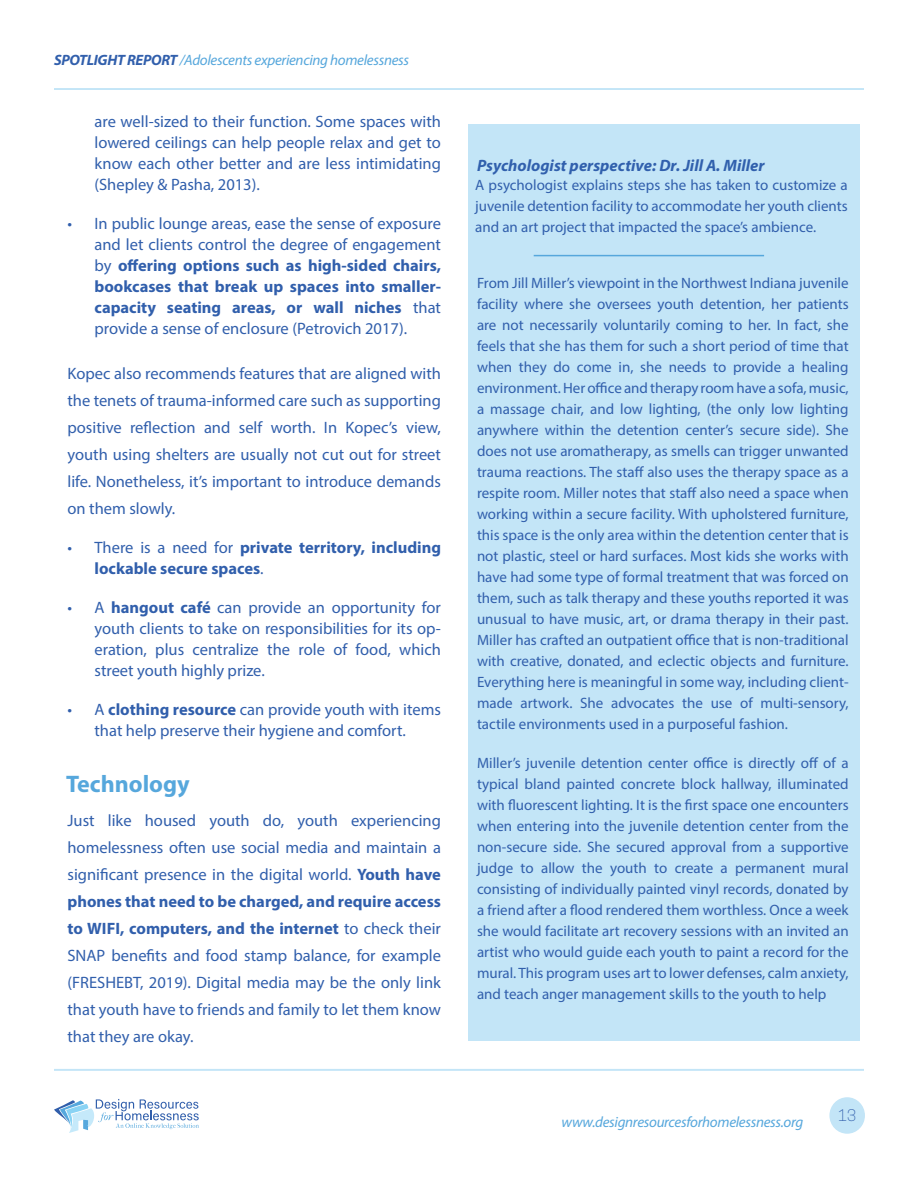
<style>
.page{position:relative;width:918px;height:1188px;background:#fff}
.page>*{position:absolute;margin:0;border:0;box-sizing:border-box;transform-origin:0 0}
.t1{font:700 24px "Myriad Pro";color:#56a7dc}
.t2{font:16.5px/27px "Myriad Pro";color:#315fac;text-align:justify}
.t3{font:700 16.5px/21px "Myriad Pro";color:#315fac}
.t4{font:italic 700 16.5px "Myriad Pro";color:#3160ad}
.t5{font:15px/21px "Myriad Pro";color:#315fac;text-align:justify}
.t6{font:italic 15px "Myriad Pro";letter-spacing:-.02em;color:#56a7dc}
.t7{font:300 15px "Cooper Hewitt";color:#315fac}
.s1{font-weight:700;color:#315fac}
.s2{font-weight:700}
.s3{font-weight:400}
</style>
<div class="page">
<div style="left:830px;top:1098px;width:34px;height:35px;background:#c3e5f7;border-radius:50%"></div>
<div style="left:829px;top:1097px;width:36px;height:37px;border:2px solid #c3e5f7;border-radius:50%"></div>
<svg style="left:54px;top:1099px;width:145px;height:34px"></svg>
<hr style="left:54px;top:1069px;width:810px;height:2px;background:#c3e5f7">
<hr style="left:54px;top:88px;width:810px;height:2px;background:#c3e5f7">
<div style="left:468px;top:124px;width:392px;height:917px;background:#c3e5f7"></div>
<hr style="left:534px;top:255px;width:230px;height:1px;background:#56a7dc">
<p class="t6" style="left:54px;top:51px;width:357px"><span class="s1">SPOTLIGHT REPORT</span> /Adolescents experiencing homelessness</p>
<p class="t2" style="left:94px;top:110px;width:348px;line-height:21px">are well-sized to their function. Some spaces with lowered ceilings can help people relax and get to know each other better and are less intimidating (Shepley &amp; Pasha, 2013).</p>
<p class="t2" style="left:94px;top:212px;width:348px;line-height:21px;text-indent:-27px">• In public lounge areas, ease the sense of exposure and let clients control the degree of engagement by <span class="s2">offering options such as high-sided chairs, bookcases that break up spaces into smaller&shy;capacity seating areas, or wall niches</span> that provide a sense of enclosure (Petrovich 2017).</p>
<p class="t2" style="left:68px;top:359px;width:375px">Kopec also recommends features that are aligned with the tenets of trauma-informed care such as supporting positive reflection and self worth. In Kopec’s view, youth using shelters are usually not cut out for street life. Nonetheless, it’s important to introduce demands on them slowly.</p>
<p class="t3" style="left:94px;top:536px;width:348px;text-indent:-27px"><span class="s3">• There is a need for</span> private territory, including lockable secure spaces<span class="s3">.</span></p>
<p class="t2" style="left:94px;top:596px;width:348px;line-height:21px;text-indent:-27px">• A <span class="s2">hangout café</span> can provide an opportunity for youth clients to take on responsibilities for its op&shy;eration, plus centralize the role of food, which street youth highly prize.</p>
<p class="t2" style="left:68px;top:698px;width:375px;line-height:21px;text-align:center">• A <span class="s2">clothing resource</span> can provide youth with items that help preserve their hygiene and comfort.</p>
<h1 class="t1" style="left:66px;top:769px;width:125px">Technology</h1>
<p class="t2" style="left:68px;top:806px;width:375px">Just like housed youth do, youth experiencing homelessness often use social media and maintain a significant presence in the digital world. <span class="s2">Youth have phones that need to be charged, and require access to WIFI, computers, and the internet</span> to check their SNAP benefits and food stamp balance, for example (FRESHEBT, 2019). Digital media may be the only link that youth have to friends and family to let them know that they are okay.</p>
<p class="t4" style="left:477px;top:155px;width:289px">Psychologist perspective: Dr. Jill A. Miller</p>
<p class="t5" style="left:475px;top:175px;width:374px">A psychologist explains steps she has taken to customize a juvenile detention facility to accommodate her youth clients and an art project that impacted the space’s ambience.</p>
<p class="t5" style="left:477px;top:272px;width:373px">From Jill Miller’s viewpoint in the Northwest Indiana juvenile facility where she oversees youth detention, her patients are not necessarily voluntarily coming to her. In fact, she feels that she has them for such a short period of time that when they do come in, she needs to provide a healing environment. Her office and therapy room have a sofa, music, a massage chair, and low lighting, (the only low lighting anywhere within the detention center’s secure side). She does not use aromatherapy, as smells can trigger unwanted trauma reactions. The staff also uses the therapy space as a respite room. Miller notes that staff also need a space when working within a secure facility. With upholstered furniture, this space is the only area within the detention center that is not plastic, steel or hard surfaces. Most kids she works with have had some type of formal treatment that was forced on them, such as talk therapy and these youths reported it was unusual to have music, art, or drama therapy in their past.<br>Miller has crafted an outpatient office that is non-traditional with creative, donated, and eclectic objects and furniture.<br>Everything here is meaningful in some way, including client&shy;made artwork. She advocates the use of multi-sensory, tactile environments used in a purposeful fashion.</p>
<p class="t5" style="left:477px;top:752px;width:373px">Miller’s juvenile detention center office is directly off of a typical bland painted concrete block hallway, illuminated with fluorescent lighting. It is the first space one encounters when entering into the juvenile detention center from the non-secure side. She secured approval from a supportive judge to allow the youth to create a permanent mural consisting of individually painted vinyl records, donated by a friend after a flood rendered them worthless. Once a week she would facilitate art recovery sessions with an invited an artist who would guide each youth to paint a record for the mural. This program uses art to lower defenses, calm anxiety, and teach anger management skills to the youth to help</p>
<p class="t6" style="left:562px;top:1113px;width:243px">www.designresourcesforhomelessness.org</p>
<p class="t7" style="left:838px;top:1106px;width:19px">13</p>
</div>
